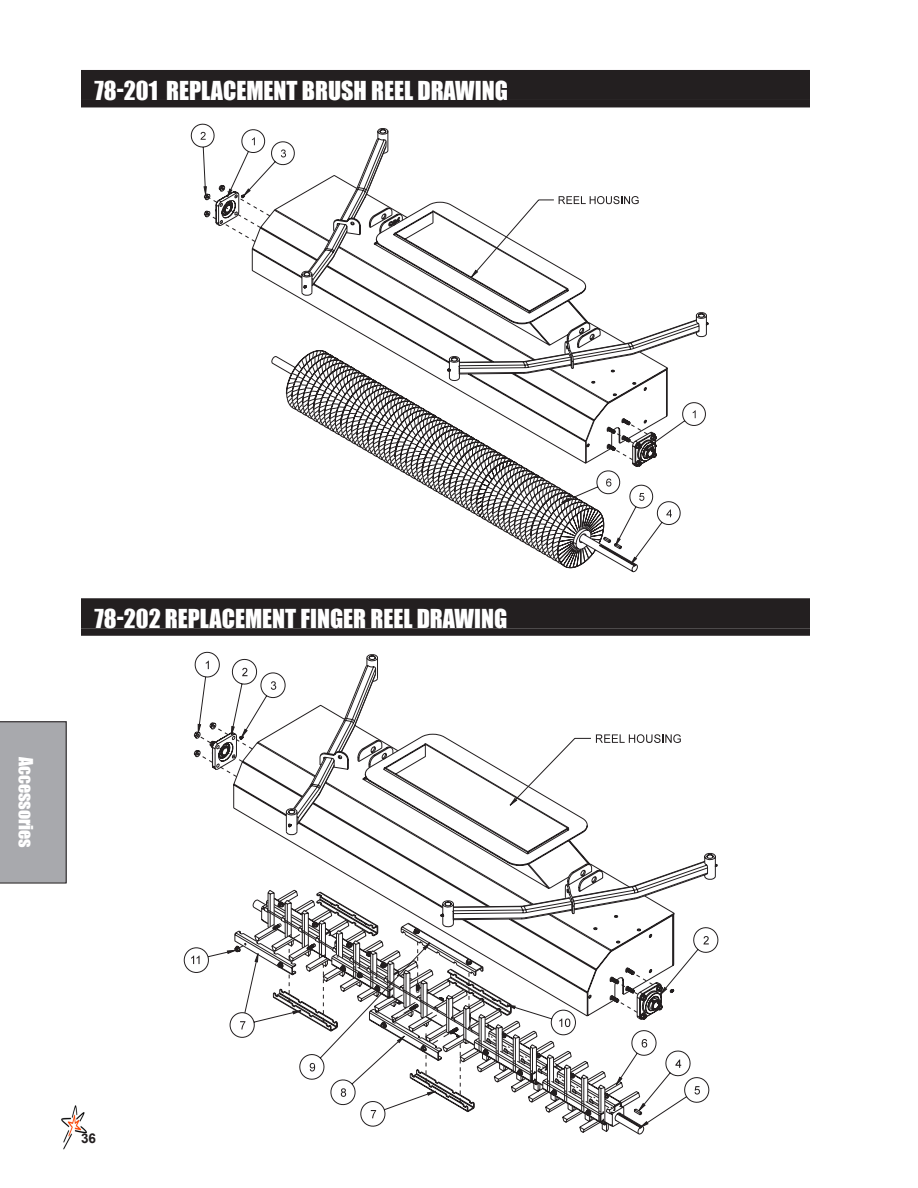
<style>
.page{position:relative;width:918px;height:1188px;background:#fff}
.page>*{position:absolute;margin:0;border:0;box-sizing:border-box;transform-origin:0 0}
.Header_Left{font:24px "Impact";color:#fff}
.t1{font:18px "Impact";color:#fff}
.t2{font:700 13.5px "Arial";color:#231f20}
</style>
<div class="page">
<img style="left:61px;top:1105px;width:26px;height:45px">
<div style="left:79px;top:1133px;width:27px;height:8px;background:#fff"></div>
<div style="left:0;top:721px;width:67px;height:162px;background:#a8a9ad"></div>
<div style="left:81px;top:70px;width:729px;height:30px;background:#231f20"></div>
<div style="left:81px;top:100px;width:729px;height:7px;background:#231f20"></div>
<div style="left:81px;top:598px;width:729px;height:30px;background:#231f20"></div>
<div style="left:81px;top:628px;width:729px;height:8px;background:#231f20"></div>
<svg style="left:190px;top:123px;width:25px;height:66px"></svg>
<svg style="left:232px;top:129px;width:20px;height:56px"></svg>
<svg style="left:204px;top:185px;width:48px;height:86px"></svg>
<svg style="left:252px;top:128px;width:457px;height:236px"></svg>
<svg style="left:272px;top:348px;width:366px;height:224px"></svg>
<svg style="left:286px;top:350px;width:421px;height:218px"></svg>
<svg style="left:193px;top:651px;width:27px;height:85px"></svg>
<svg style="left:291px;top:657px;width:427px;height:229px"></svg>
<svg style="left:194px;top:722px;width:469px;height:170px"></svg>
<svg style="left:197px;top:726px;width:457px;height:166px"></svg>
<svg style="left:184px;top:892px;width:535px;height:237px"></svg>
<p class="Header_Left" style="left:94px;top:72px;width:415px">78-201 REPLACEMENT BRUSH REEL DRAWING</p>
<p class="t1" style="left:40px;top:757px;width:93px;rotate:90deg">Accessories</p>
<p class="Header_Left" style="left:94px;top:600px;width:414px">78-202 REPLACEMENT FINGER REEL DRAWING</p>
<p class="t2" style="left:81px;top:1129px;width:17px">36</p>
</div>
